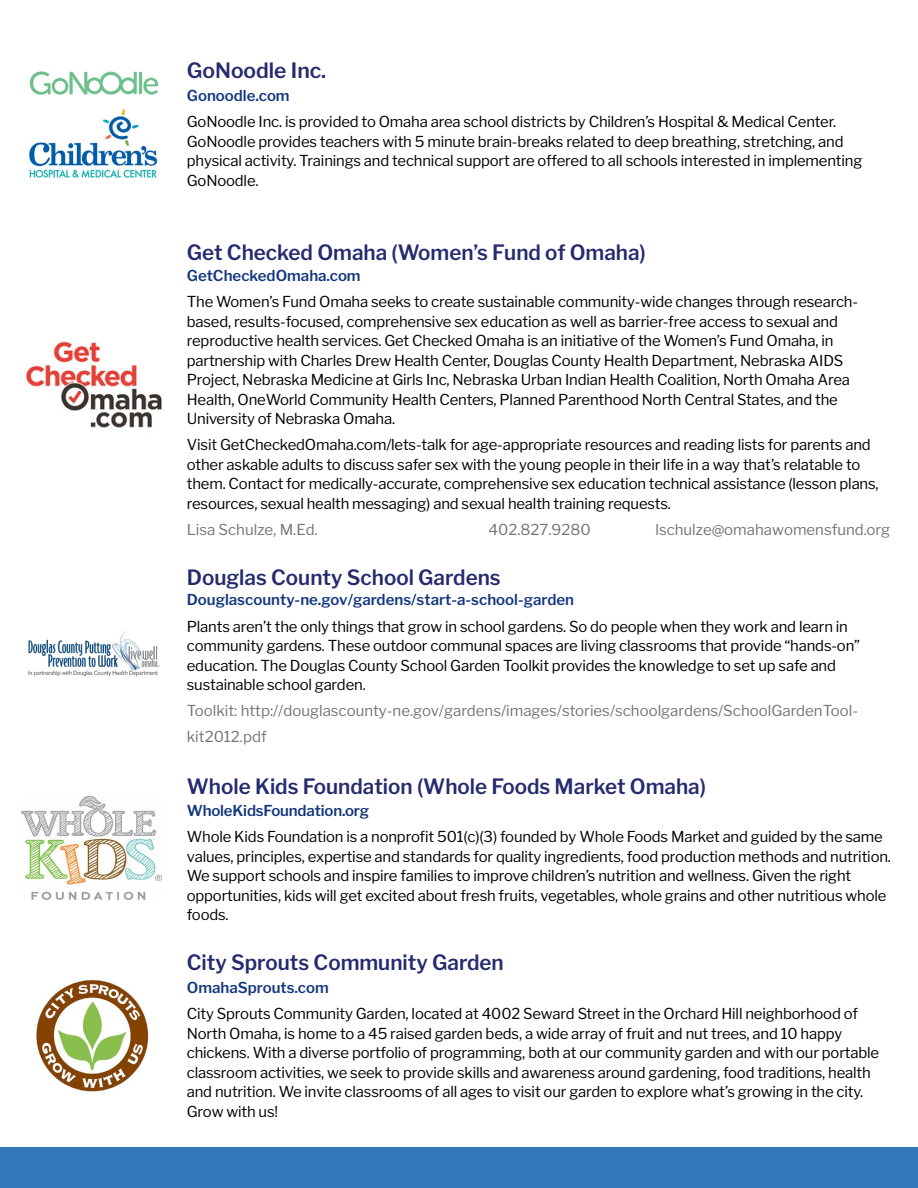
<style>
.page{position:relative;width:918px;height:1188px;background:#fff}
.page>*{position:absolute;margin:0;border:0;box-sizing:border-box;transform-origin:0 0}
.t1{font:600 21px "Libre Franklin";color:#252b6e}
.t2{font:15px/19.5px "Libre Franklin";letter-spacing:-.01em;color:#000}
.t3{font:15px/25.2px "Libre Franklin";color:#737577}
.t4{font:600 15px "Libre Franklin";color:#14377d}
</style>
<div class="page">
<img style="left:29px;top:71px;width:130px;height:24px">
<img style="left:25px;top:341px;width:137px;height:87px">
<img style="left:29px;top:109px;width:129px;height:69px">
<img style="left:28px;top:631px;width:132px;height:46px">
<img style="left:22px;top:796px;width:140px;height:104px">
<img style="left:36px;top:979px;width:113px;height:112px">
<div style="left:0;top:1147px;width:918px;height:41px;background:#3278ba"></div>
<h1 class="t1" style="left:187px;top:58px;width:141px">GoNoodle Inc.</h1>
<p class="t4" style="left:187px;top:87px;width:104px">Gonoodle.com</p>
<p class="t2" style="left:187px;top:112px;width:677px">GoNoodle Inc. is provided to Omaha area school districts by Children’s Hospital &amp; Medical Center.<br>GoNoodle provides teachers with 5 minute brain-breaks related to deep breathing, stretching, and physical activity. Trainings and technical support are offered to all schools interested in implementing GoNoodle.</p>
<h1 class="t1" style="left:187px;top:239px;width:460px">Get Checked Omaha (Women’s Fund of Omaha)</h1>
<p class="t4" style="left:187px;top:267px;width:175px">GetCheckedOmaha.com</p>
<p class="t2" style="left:187px;top:292px;width:673px">The Women’s Fund Omaha seeks to create sustainable community-wide changes through research&shy;based, results-focused, comprehensive sex education as well as barrier-free access to sexual and reproductive health services. Get Checked Omaha is an initiative of the Women’s Fund Omaha, in partnership with Charles Drew Health Center, Douglas County Health Department, Nebraska AIDS Project, Nebraska Medicine at Girls Inc, Nebraska Urban Indian Health Coalition, North Omaha Area Health, OneWorld Community Health Centers, Planned Parenthood North Central States, and the University of Nebraska Omaha.</p>
<p class="t2" style="left:187px;top:435px;width:693px">Visit GetCheckedOmaha.com/lets-talk for age-appropriate resources and reading lists for parents and other askable adults to discuss safer sex with the young people in their life in a way that’s relatable to them. Contact for medically-accurate, comprehensive sex education technical assistance (lesson plans, resources, sexual health messaging) and sexual health training requests.</p>
<p class="t3" style="left:187px;top:517px;width:133px">Lisa Schulze, M.Ed.</p>
<p class="t3" style="left:488px;top:517px;width:104px">402.827.9280</p>
<p class="t3" style="left:655px;top:517px;width:236px">lschulze@omahawomensfund.org</p>
<h1 class="t1" style="left:187px;top:565px;width:315px">Douglas County School Gardens</h1>
<p class="t4" style="left:187px;top:591px;width:389px">Douglascounty-ne.gov/gardens/start-a-school-garden</p>
<p class="t2" style="left:187px;top:616px;width:675px">Plants aren’t the only things that grow in school gardens. So do people when they work and learn in community gardens. These outdoor communal spaces are living classrooms that provide “hands-on” education. The Douglas County School Garden Toolkit provides the knowledge to set up safe and sustainable school garden.</p>
<p class="t3" style="left:187px;top:698px;width:673px">Toolkit: http://douglascounty-ne.gov/gardens/images/stories/schoolgardens/SchoolGardenTool&shy;kit2012.pdf</p>
<h1 class="t1" style="left:187px;top:773px;width:521px">Whole Kids Foundation (Whole Foods Market Omaha)</h1>
<p class="t4" style="left:187px;top:802px;width:184px">WholeKidsFoundation.org</p>
<p class="t2" style="left:187px;top:827px;width:706px">Whole Kids Foundation is a nonprofit 501(c)(3) founded by Whole Foods Market and guided by the same values, principles, expertise and standards for quality ingredients, food production methods and nutrition.<br>We support schools and inspire families to improve children’s nutrition and wellness. Given the right opportunities, kids will get excited about fresh fruits, vegetables, whole grains and other nutritious whole foods.</p>
<h1 class="t1" style="left:187px;top:950px;width:318px">City Sprouts Community Garden</h1>
<p class="t4" style="left:187px;top:979px;width:143px">OmahaSprouts.com</p>
<p class="t2" style="left:187px;top:1004px;width:694px">City Sprouts Community Garden, located at 4002 Seward Street in the Orchard Hill neighborhood of North Omaha, is home to a 45 raised garden beds, a wide array of fruit and nut trees, and 10 happy chickens. With a diverse portfolio of programming, both at our community garden and with our portable classroom activities, we seek to provide skills and awareness around gardening, food traditions, health and nutrition. We invite classrooms of all ages to visit our garden to explore what’s growing in the city.<br>Grow with us!</p>
</div>
